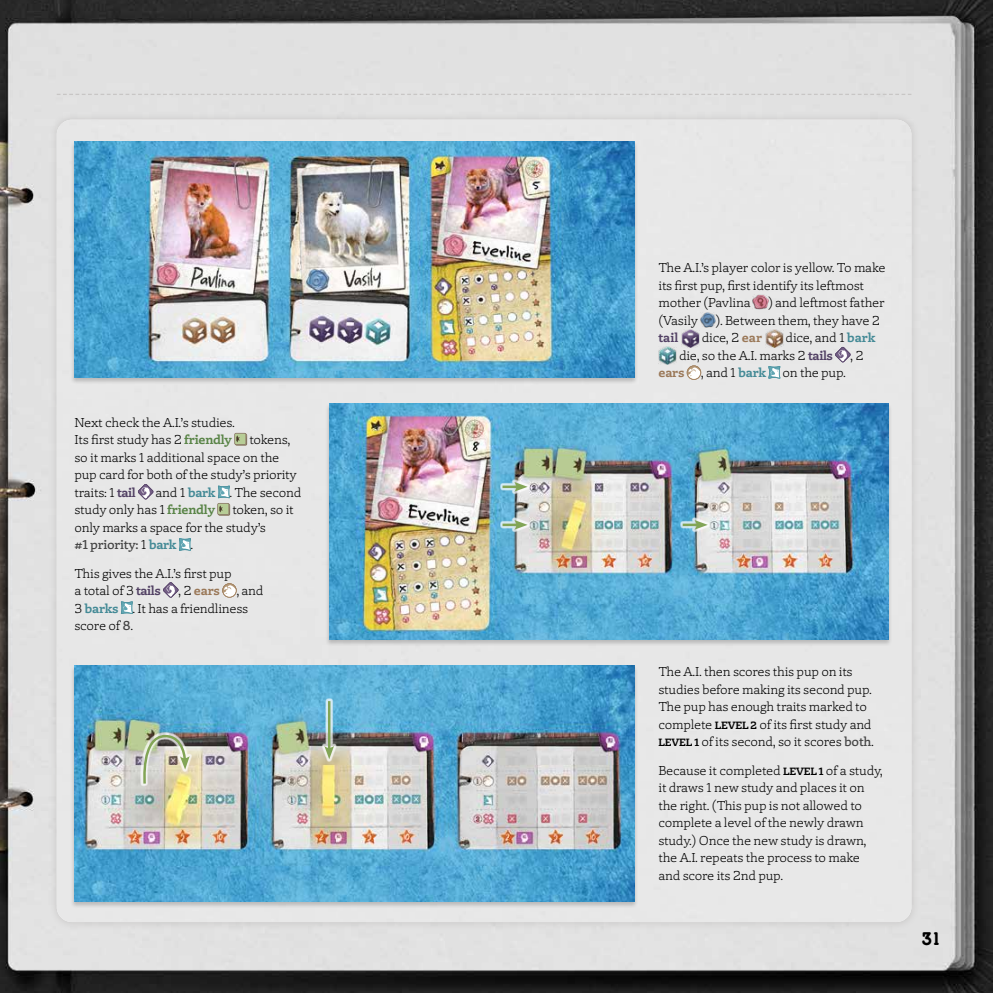
<style>
.page{position:relative;width:993px;height:993px;background:#fff}
.page>*{position:absolute;margin:0;border:0;box-sizing:border-box;transform-origin:0 0}
.t1{font:700 18.75px "Bygonest";color:#000}
.t2{font:13.75px/17.5px "Laski Slab";letter-spacing:-.02em;color:#000}
.t3{font:700 13.75px "Laski Slab";color:#524164}
.s1{font-weight:700;color:#598447}
.s2{font-weight:700;color:#524164}
.s3{font-weight:700;color:#448a96}
.s4{font-weight:600;color:#444}
.s5{font-weight:700;color:#9a7858}
.s6{font-weight:700;font-size:11.25px}
</style>
<div class="page">
<img style="left:0;top:0;width:992px;height:992px">
<svg style="left:57px;top:94px;width:854px;height:1px"></svg>
<div style="left:49px;top:111px;width:870px;height:818px;background:#ddd"></div>
<div style="left:57px;top:120px;width:854px;height:801px;background:#e7e7e7"></div>
<div style="left:71px;top:141px;width:567px;height:243px;background:#000;opacity:.2"></div>
<img style="left:74px;top:142px;width:560px;height:235px">
<div style="left:325px;top:403px;width:567px;height:243px;background:#000;opacity:.2"></div>
<img style="left:329px;top:403px;width:559px;height:236px">
<div style="left:71px;top:665px;width:567px;height:243px;background:#000;opacity:.2"></div>
<img style="left:74px;top:665px;width:560px;height:236px">
<img style="left:752px;top:294px;width:15px;height:16px">
<img style="left:700px;top:312px;width:15px;height:15px">
<img style="left:681px;top:329px;width:18px;height:18px">
<img style="left:764px;top:329px;width:18px;height:18px">
<img style="left:658px;top:346px;width:18px;height:19px">
<svg style="left:834px;top:347px;width:16px;height:15px"></svg>
<svg style="left:686px;top:365px;width:15px;height:15px"></svg>
<svg style="left:768px;top:366px;width:12px;height:12px"></svg>
<svg style="left:234px;top:433px;width:13px;height:12px"></svg>
<svg style="left:138px;top:484px;width:15px;height:15px"></svg>
<svg style="left:217px;top:485px;width:13px;height:30px"></svg>
<svg style="left:179px;top:538px;width:12px;height:12px"></svg>
<svg style="left:163px;top:582px;width:15px;height:15px"></svg>
<svg style="left:222px;top:583px;width:14px;height:14px"></svg>
<svg style="left:121px;top:601px;width:12px;height:12px"></svg>
<div style="left:140px;top:732px;width:53px;height:54px;background:#fff;opacity:.75"></div>
<svg style="left:141px;top:733px;width:49px;height:52px"></svg>
<div style="left:321px;top:698px;width:16px;height:64px;background:#fff;opacity:.75"></div>
<hr style="left:328px;top:701px;width:2px;height:49px;background:#82a556">
<svg style="left:324px;top:745px;width:10px;height:14px"></svg>
<div style="left:679px;top:517px;width:31px;height:15px;background:#fff;opacity:.75"></div>
<hr style="left:682px;top:523px;width:17px;height:3px;background:#82a556">
<svg style="left:694px;top:520px;width:13px;height:9px"></svg>
<div style="left:499px;top:517px;width:31px;height:15px;background:#fff;opacity:.75"></div>
<hr style="left:502px;top:523px;width:17px;height:3px;background:#82a556">
<svg style="left:514px;top:520px;width:13px;height:9px"></svg>
<div style="left:499px;top:479px;width:31px;height:15px;background:#fff;opacity:.75"></div>
<hr style="left:502px;top:485px;width:17px;height:3px;background:#82a556">
<svg style="left:514px;top:482px;width:13px;height:9px"></svg>
<p class="t2" style="left:74px;top:413px;width:162px">Next check the A.I.’s studies.<br>Its first study has 2 <span class="s1">friendly</span></p>
<p class="t2" style="left:74px;top:430px;width:224px;text-indent:175px">tokens, so it marks 1 additional space on the pup card for both of the study’s priority traits: 1 <span class="s2">tail</span></p>
<p class="t2" style="left:74px;top:483px;width:228px;text-indent:81px">and 1 <span class="s3">bark</span> . The second study only has 1 <span class="s1">friendly</span></p>
<p class="t2" style="left:74px;top:500px;width:221px;text-indent:158px">token, so it only marks a space for the study’s<br><span class="s4">#1 priority:</span> 1 <span class="s3">bark</span> .</p>
<p class="t2" style="left:74px;top:564px;width:190px">This gives the A.I.’s first pup<br>a total of 3 <span class="s2">tails</span> , 2 <span class="s5">ears</span> , and<br>3 <span class="s3">barks</span> . It has a friendliness score of <span class="s4">8</span>.</p>
<p class="t2" style="left:658px;top:258px;width:228px">The A.I.’s player color is yellow. To make its first pup, first identify its leftmost mother (Pavlina</p>
<p class="t2" style="left:767px;top:293px;width:118px">) and leftmost father</p>
<p class="t2" style="left:658px;top:311px;width:41px">(Vasily</p>
<p class="t2" style="left:715px;top:311px;width:166px">). Between them, they have 2</p>
<p class="t3" style="left:658px;top:329px;width:22px">tail</p>
<p class="t2" style="left:701px;top:328px;width:62px">dice, 2 <span class="s5">ear</span></p>
<p class="t2" style="left:785px;top:328px;width:92px">dice, and 1 <span class="s3">bark</span></p>
<p class="t2" style="left:678px;top:346px;width:186px">die, so the A.I. marks 2 <span class="s2">tails</span> , 2</p>
<p class="t2" style="left:658px;top:363px;width:189px"><span class="s5">ears</span> , and 1 <span class="s3">bark</span> on the pup.</p>
<p class="t2" style="left:658px;top:662px;width:217px">The A.I. then scores this pup on its studies before making its second pup.<br>The pup has enough traits marked to complete <span class="s6">LEVEL 2</span> of its first study and <span class="s6">LEVEL 1</span> of its second, so it scores <span class="s4">both</span>.</p>
<p class="t2" style="left:658px;top:760px;width:226px">Because it completed <span class="s6">LEVEL 1</span> of a study, it draws 1 new study and places it on the right. (This pup is not allowed to complete a level of the newly drawn study.) Once the new study is drawn, the A.I. repeats the process to make and score its 2nd pup.</p>
<h1 class="t1" style="left:920px;top:925px;width:21px">31</h1>
</div>
